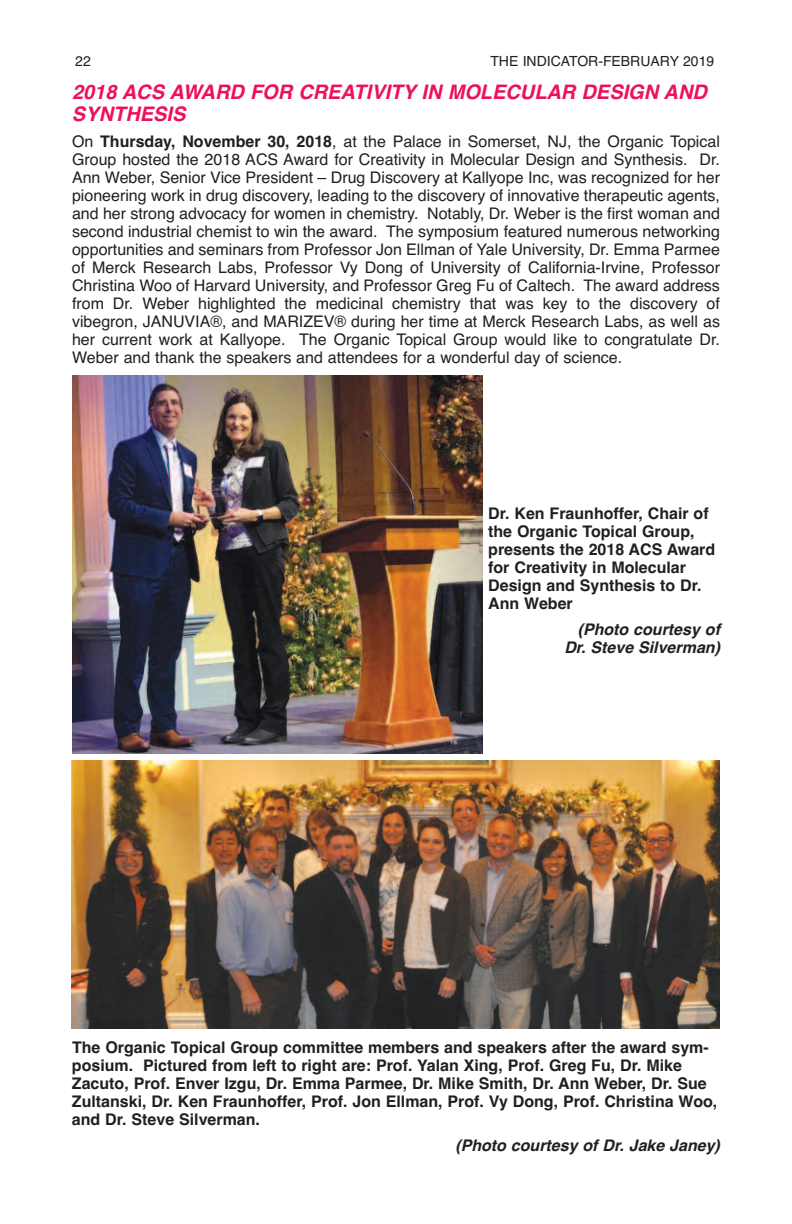
<style>
.page{position:relative;width:792px;height:1224px;background:#fff}
.page>*{position:absolute;margin:0;border:0;box-sizing:border-box;transform-origin:0 0}
.t1{font:italic 700 20px/22px "Helvetica";color:#ed105b}
.t2{font:16px/18px "Helvetica";color:#231f20;text-align:justify}
.t3{font:700 16px/18px "Helvetica";color:#231f20}
.t4{font:italic 700 16px/18px "Helvetica";color:#231f20;text-align:right}
.t5{font:14px "Helvetica";color:#231f20}
.s1{font-weight:700}
</style>
<div class="page">
<img style="left:72px;top:375px;width:410px;height:378px">
<img style="left:72px;top:761px;width:648px;height:268px">
<p class="t5" style="left:75px;top:53px;width:17px">22</p>
<p class="t5" style="left:490px;top:53px;width:225px">THE INDICATOR-FEBRUARY 2019</p>
<p class="t1" style="left:72px;top:81px;width:636px">2018 ACS AWARD FOR CREATIVITY IN MOLECULAR DESIGN AND<br>SYNTHESIS</p>
<p class="t2" style="left:72px;top:132px;width:650px">On <span class="s1">Thursday, November 30, 2018</span>, at the Palace in Somerset, NJ, the Organic Topical Group hosted the 2018 ACS Award for Creativity in Molecular Design and Synthesis. Dr.<br>Ann Weber, Senior Vice President – Drug Discovery at Kallyope Inc, was recognized for her pioneering work in drug discovery, leading to the discovery of innovative therapeutic agents, and her strong advocacy for women in chemistry. Notably, Dr. Weber is the first woman and second industrial chemist to win the award. The symposium featured numerous networking opportunities and seminars from Professor Jon Ellman of Yale University, Dr. Emma Parmee of Merck Research Labs, Professor Vy Dong of University of California-Irvine, Professor Christina Woo of Harvard University, and Professor Greg Fu of Caltech. The award address from Dr. Weber highlighted the medicinal chemistry that was key to the discovery of vibegron, JANUVIA®, and MARIZEV® during her time at Merck Research Labs, as well as her current work at Kallyope. The Organic Topical Group would like to congratulate Dr.<br>Weber and thank the speakers and attendees for a wonderful day of science.</p>
<p class="t3" style="left:488px;top:504px;width:229px">Dr. Ken Fraunhoffer, Chair of the Organic Topical Group, presents the 2018 ACS Award for Creativity in Molecular<br>Design and Synthesis to Dr.<br>Ann Weber</p>
<p class="t4" style="left:564px;top:620px;width:157px">(Photo courtesy of<br>Dr. Steve Silverman)</p>
<p class="t3" style="left:72px;top:1038px;width:647px">The Organic Topical Group committee members and speakers after the award sym&shy;posium. Pictured from left to right are: Prof. Yalan Xing, Prof. Greg Fu, Dr. Mike Zacuto, Prof. Enver Izgu, Dr. Emma Parmee, Dr. Mike Smith, Dr. Ann Weber, Dr. Sue Zultanski, Dr. Ken Fraunhoffer, Prof. Jon Ellman, Prof. Vy Dong, Prof. Christina Woo, and Dr. Steve Silverman.</p>
<p class="t4" style="left:455px;top:1136px;width:266px">(Photo courtesy of Dr. Jake Janey)</p>
</div>
